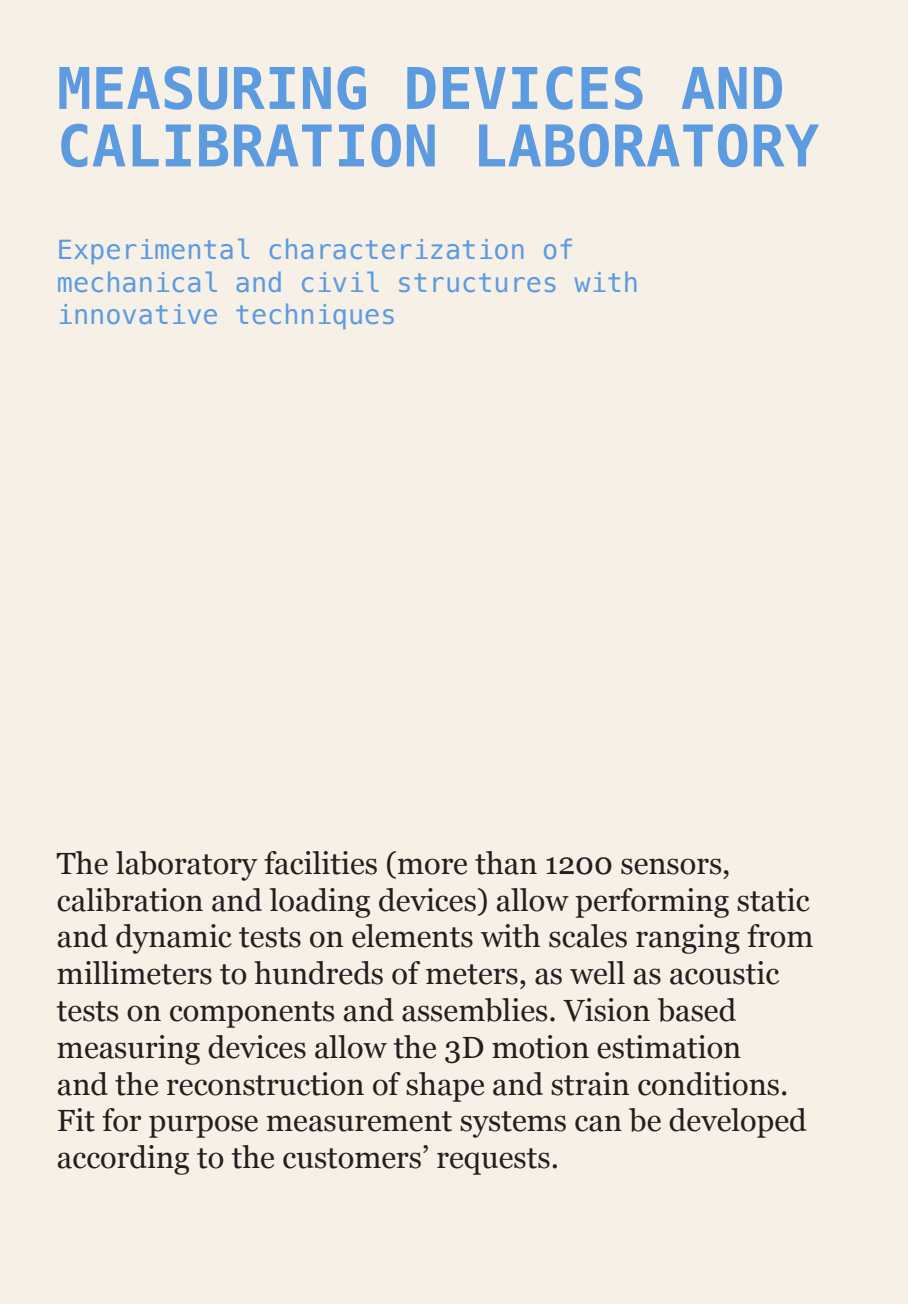
<style>
.page{position:relative;width:908px;height:1304px;background:#fff}
.page>*{position:absolute;margin:0;border:0;box-sizing:border-box;transform-origin:0 0}
.t1{font:700 57.6px/57.6px "Menlo";color:#5c9be0}
.t2{font:30.6px/36.8px "Georgia";color:#231f20}
.t3{font:26.8px/32.2px "Menlo";color:#5c9be0}
</style>
<div class="page">
<div style="left:0;top:0;width:907px;height:1304px;background:#f7f0e6"></div>
<p class="t1" style="left:57px;top:61px;width:763px">MEASURING DEVICES AND<br>CALIBRATION LABORATORY</p>
<p class="t3" style="left:57px;top:234px;width:583px">Experimental characterization of mechanical and civil structures with innovative techniques</p>
<p class="t2" style="left:57px;top:843px;width:757px">The laboratory facilities (more than 1200 sensors, calibration and loading devices) allow performing static and dynamic tests on elements with scales ranging from millimeters to hundreds of meters, as well as acoustic tests on components and assemblies. Vision based measuring devices allow the 3D motion estimation<br>and the reconstruction of shape and strain conditions.<br>Fit for purpose measurement systems can be developed according to the customers’ requests.</p>
</div>
